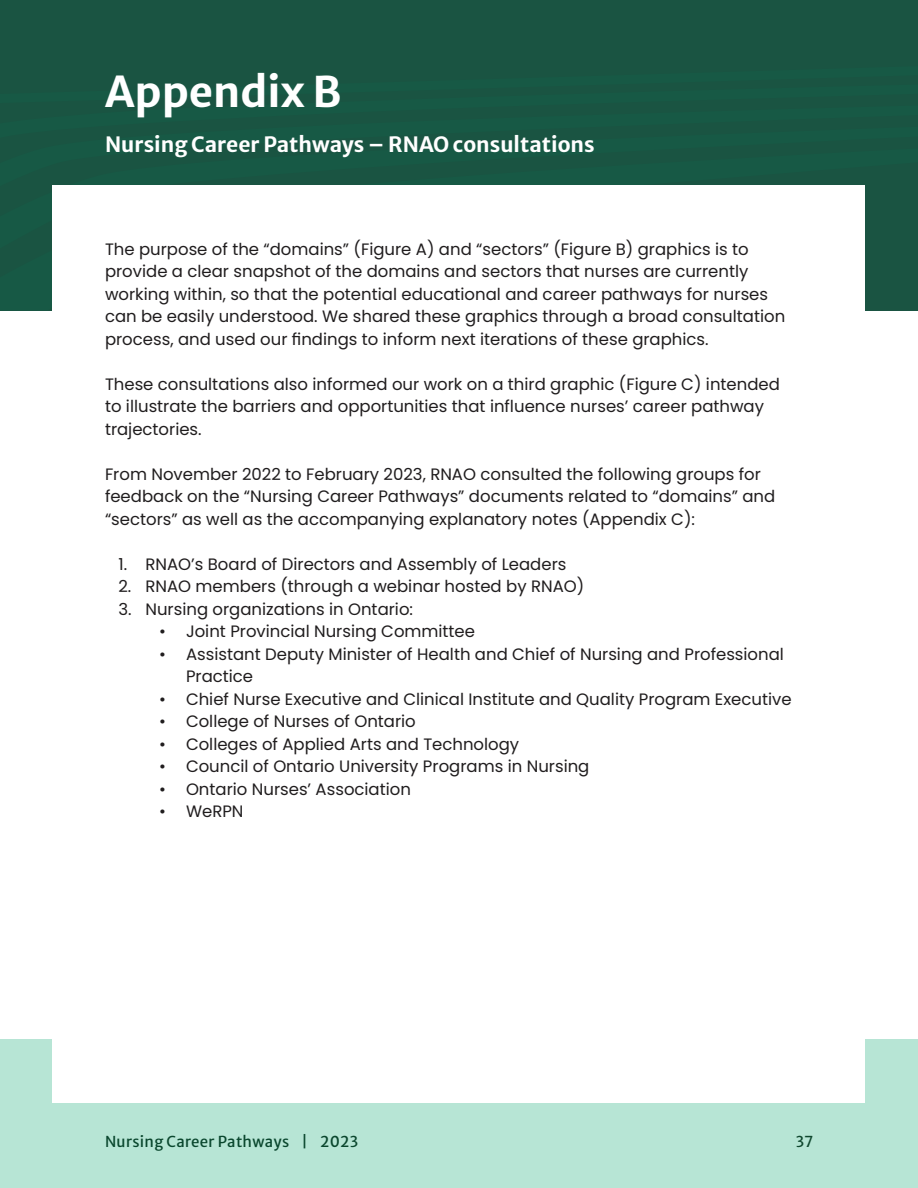
<style>
.page{position:relative;width:918px;height:1188px;background:#fff}
.page>*{position:absolute;margin:0;border:0;box-sizing:border-box;transform-origin:0 0}
.t1{font:700 42px "Merriweather Sans";color:#fff}
.t2{font:700 21px "Merriweather Sans";color:#fff}
.t3{font:16.5px/22.5px "Poppins";color:#201d1e}
.t4{font:15px "Merriweather Sans";letter-spacing:.02em;color:#0a472e}
.t5{font:15px "Merriweather Sans";color:#0f472e}
</style>
<div class="page">
<div style="left:0;top:1040px;width:918px;height:148px;background:#b7e5d5"></div>
<div style="left:0;top:0;width:918px;height:310px;background:#1a5442"></div>
<div style="left:52px;top:185px;width:814px;height:918px;background:#fff"></div>
<p class="t1" style="left:105px;top:55px;width:238px">Appendix B</p>
<p class="t2" style="left:105px;top:126px;width:491px">Nursing Career Pathways – RNAO consultations</p>
<p class="t3" style="left:105px;top:238px;width:682px">The purpose of the “domains” (Figure A) and “sectors” (Figure B) graphics is to provide a clear snapshot of the domains and sectors that nurses are currently working within, so that the potential educational and career pathways for nurses can be easily understood. We shared these graphics through a broad consultation process, and used our findings to inform next iterations of these graphics.</p>
<p class="t3" style="left:105px;top:373px;width:676px">These consultations also informed our work on a third graphic (Figure C) intended to illustrate the barriers and opportunities that influence nurses’ career pathway trajectories.</p>
<p class="t3" style="left:105px;top:463px;width:672px">From November 2022 to February 2023, RNAO consulted the following groups for feedback on the “Nursing Career Pathways” documents related to “domains” and “sectors” as well as the accompanying explanatory notes (Appendix C):</p>
<p class="t3" style="left:118px;top:553px;width:449px">1. RNAO’s Board of Directors and Assembly of Leaders</p>
<p class="t3" style="left:118px;top:575px;width:467px">2. RNAO members (through a webinar hosted by RNAO)</p>
<p class="t3" style="left:118px;top:598px;width:296px">3. Nursing organizations in Ontario:</p>
<p class="t3" style="left:159px;top:620px;width:318px">• Joint Provincial Nursing Committee</p>
<p class="t3" style="left:186px;top:643px;width:599px;text-indent:-27px">• Assistant Deputy Minister of Health and Chief of Nursing and Professional<br>Practice</p>
<p class="t3" style="left:159px;top:688px;width:634px">• Chief Nurse Executive and Clinical Institute and Quality Program Executive</p>
<p class="t3" style="left:159px;top:710px;width:258px">• College of Nurses of Ontario</p>
<p class="t3" style="left:159px;top:733px;width:362px">• Colleges of Applied Arts and Technology</p>
<p class="t3" style="left:159px;top:755px;width:432px">• Council of Ontario University Programs in Nursing</p>
<p class="t3" style="left:159px;top:778px;width:253px">• Ontario Nurses’ Association</p>
<p class="t3" style="left:159px;top:800px;width:86px">• WeRPN</p>
<p class="t4" style="left:105px;top:1129px;width:255px">Nursing Career Pathways | 2023</p>
<p class="t5" style="left:796px;top:1129px;width:19px">37</p>
</div>
